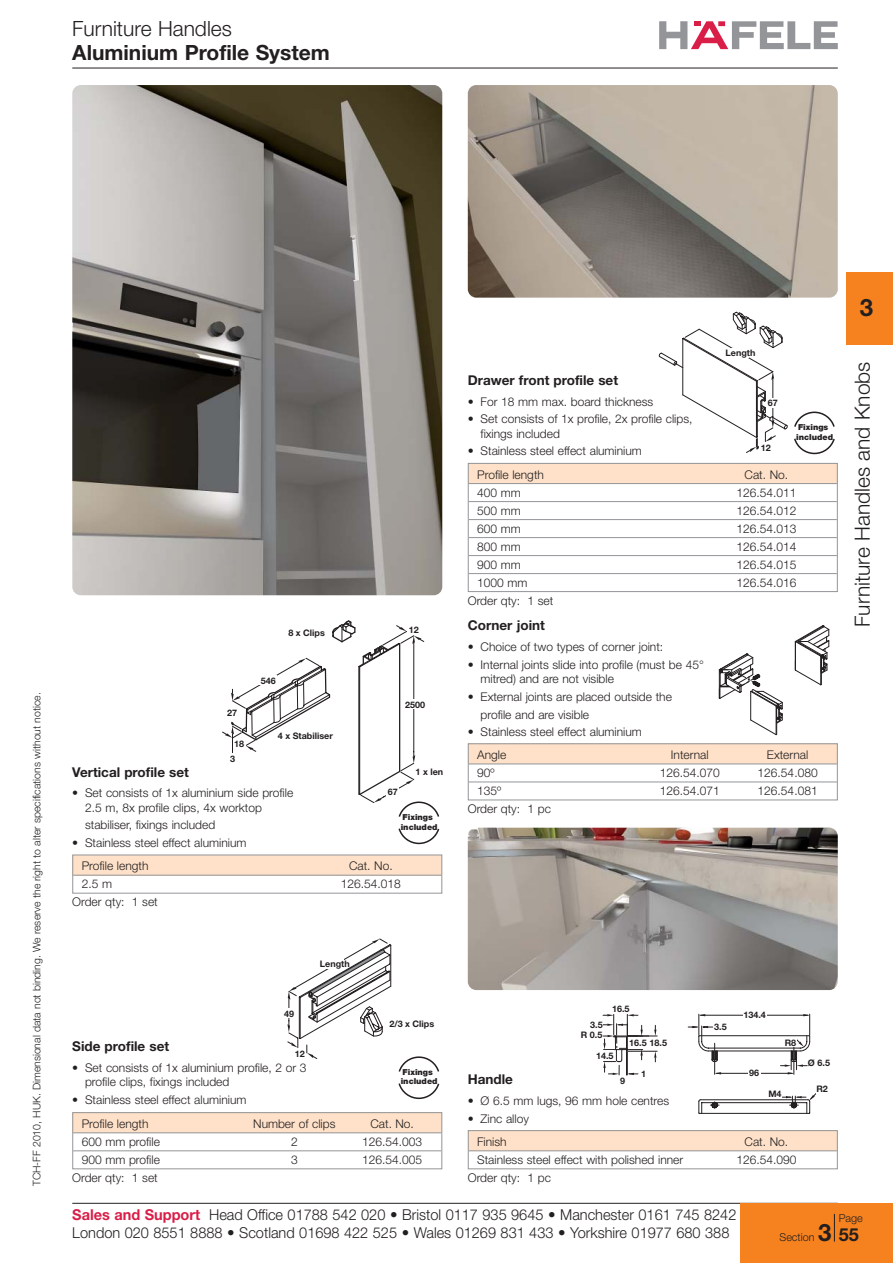
<style>
.page{position:relative;width:893px;height:1263px;background:#fff}
.page>*{position:absolute;margin:0;border:0;box-sizing:border-box;transform-origin:0 0}
.t1{font:700 24px "Helvetica Neue";color:#231f20}
.t2{font:300 21px "Helvetica Neue";color:#231f20}
.t3{font:700 21px "Helvetica Neue";color:#231f20}
.t4{font:300 15px/18px "Helvetica Neue";color:#231f20}
.t5{font:700 13.5px "Helvetica Neue";color:#231f20}
.t6{font:300 12px/14.4px "Helvetica Neue";color:#231f20}
.t7{font:300 10.8px "Helvetica Neue";color:#231f20}
.t8{font:300 10.5px "Helvetica Neue";color:#231f20}
.t9{font:700 9px/10.1px "Helvetica Neue";color:#231f20;text-align:right}
.t10{font:900 8.25px/9.8px "Helvetica Neue";color:#231f20}
.s1{font-weight:700;color:#d91e48}
.s2{font-weight:700;font-size:24px}
.s3{font-weight:700;font-size:18px}
</style>
<div class="page">
<hr style="left:72px;top:1203px;width:766px;height:1px;background:#231f20">
<hr style="left:72px;top:68px;width:766px;height:1px;background:#231f20">
<svg style="left:659px;top:21px;width:179px;height:28px"></svg>
<div style="left:740px;top:1203px;width:153px;height:60px;background:#f5821f"></div>
<div style="left:846px;top:272px;width:47px;height:72px;background:#f5821f"></div>
<svg style="left:834px;top:1214px;width:1px;height:28px"></svg>
<img style="left:72px;top:85px;width:370px;height:510px;border-radius:9px">
<div style="left:72px;top:855px;width:370px;height:20px;background:#fee1c8"></div>
<hr style="left:73px;top:875px;width:368px;height:1px;background:#939598">
<div style="left:72px;top:855px;width:370px;height:39px;border:1px solid #939598"></div>
<svg style="left:222px;top:620px;width:218px;height:225px"></svg>
<div style="left:72px;top:1113px;width:370px;height:20px;background:#fee1c8"></div>
<hr style="left:73px;top:1132px;width:368px;height:1px;background:#939598">
<hr style="left:73px;top:1150px;width:368px;height:1px;background:#939598">
<div style="left:72px;top:1112px;width:370px;height:57px;border:1px solid #939598"></div>
<svg style="left:287px;top:938px;width:153px;height:162px"></svg>
<img style="left:468px;top:85px;width:370px;height:213px;border-radius:9px">
<div style="left:468px;top:463px;width:370px;height:21px;background:#fee1c8"></div>
<hr style="left:469px;top:483px;width:368px;height:1px;background:#939598">
<hr style="left:469px;top:501px;width:368px;height:1px;background:#939598">
<hr style="left:469px;top:519px;width:368px;height:1px;background:#939598">
<hr style="left:469px;top:537px;width:368px;height:1px;background:#939598">
<hr style="left:469px;top:555px;width:368px;height:1px;background:#939598">
<hr style="left:469px;top:573px;width:368px;height:1px;background:#939598">
<div style="left:468px;top:463px;width:370px;height:129px;border:1px solid #939598"></div>
<svg style="left:658px;top:311px;width:177px;height:144px"></svg>
<div style="left:468px;top:744px;width:370px;height:20px;background:#fee1c8"></div>
<hr style="left:469px;top:764px;width:368px;height:1px;background:#939598">
<hr style="left:469px;top:782px;width:368px;height:1px;background:#939598">
<div style="left:468px;top:743px;width:370px;height:57px;border:1px solid #939598"></div>
<svg style="left:719px;top:653px;width:64px;height:83px"></svg>
<svg style="left:794px;top:625px;width:36px;height:61px"></svg>
<img style="left:468px;top:828px;width:370px;height:162px;border-radius:9px">
<div style="left:468px;top:1131px;width:370px;height:20px;background:#fee1c8"></div>
<hr style="left:469px;top:1150px;width:368px;height:1px;background:#939598">
<div style="left:468px;top:1130px;width:370px;height:39px;border:1px solid #939598"></div>
<svg style="left:603px;top:1013px;width:213px;height:101px"></svg>
<h2 class="t2" style="left:72px;top:21px;width:161px">Furniture Handles</h2>
<h2 class="t3" style="left:72px;top:45px;width:259px">Aluminium Profile System</h2>
<p class="t8" style="left:33px;top:1186px;width:495px;rotate:-90deg">TCH-FF 2010, HUK. Dimensional data not binding. We reserve the right to alter specifications without notice.</p>
<p class="t9" style="left:227px;top:709px;width:12px">27</p>
<p class="t9" style="left:234px;top:740px;width:12px">18</p>
<p class="t9" style="left:230px;top:754px;width:7px">3</p>
<p class="t9" style="left:288px;top:628px;width:38px">8 x Clips</p>
<p class="t9" style="left:261px;top:676px;width:17px">546</p>
<p class="t9" style="left:278px;top:732px;width:56px">4 x Stabiliser</p>
<p class="t5" style="left:72px;top:767px;width:118px">Vertical profile set</p>
<p class="t6" style="left:85px;top:787px;width:210px;text-indent:-13px">• Set consists of 1x aluminium side profile<br>2.5 m, 8x profile clips, 4x worktop</p>
<p class="t6" style="left:85px;top:819px;width:132px">stabiliser, fixings included</p>
<p class="t6" style="left:82px;top:832px;width:166px;line-height:23.2px;text-indent:-9px">• Stainless steel effect aluminium<br>Profile length</p>
<p class="t9" style="left:409px;top:625px;width:12px">12</p>
<p class="t9" style="left:405px;top:700px;width:22px">2500</p>
<p class="t9" style="left:388px;top:788px;width:12px">67</p>
<p class="t9" style="left:415px;top:767px;width:29px">1 x len</p>
<p class="t10" style="left:401px;top:813px;width:38px">Fixings included</p>
<p class="t6" style="left:349px;top:860px;width:45px">Cat. No.</p>
<p class="t6" style="left:82px;top:878px;width:32px">2.5 m</p>
<p class="t6" style="left:341px;top:878px;width:62px">126.54.018</p>
<p class="t6" style="left:72px;top:896px;width:87px">Order qty: 1 set</p>
<p class="t9" style="left:284px;top:1009px;width:12px">49</p>
<p class="t9" style="left:320px;top:960px;width:31px">Length</p>
<p class="t9" style="left:389px;top:1020px;width:46px">2/3 x Clips</p>
<p class="t5" style="left:72px;top:1041px;width:98px">Side profile set</p>
<p class="t6" style="left:85px;top:1061px;width:223px;text-indent:-13px">• Set consists of 1x aluminium profile, 2 or 3 profile clips, fixings included</p>
<p class="t6" style="left:82px;top:1089px;width:166px;line-height:24.2px;text-indent:-9px">• Stainless steel effect aluminium<br>Profile length</p>
<p class="t9" style="left:295px;top:1050px;width:12px">12</p>
<p class="t10" style="left:401px;top:1068px;width:38px">Fixings included</p>
<p class="t6" style="left:253px;top:1118px;width:84px">Number of clips</p>
<p class="t6" style="left:370px;top:1118px;width:45px">Cat. No.</p>
<p class="t6" style="left:82px;top:1136px;width:80px">600 mm profile</p>
<p class="t6" style="left:291px;top:1136px;width:8px">2</p>
<p class="t6" style="left:362px;top:1136px;width:62px">126.54.003</p>
<p class="t6" style="left:82px;top:1154px;width:80px">900 mm profile</p>
<p class="t6" style="left:291px;top:1154px;width:8px">3</p>
<p class="t6" style="left:362px;top:1154px;width:62px">126.54.005</p>
<p class="t6" style="left:72px;top:1172px;width:87px">Order qty: 1 set</p>
<p class="t5" style="left:468px;top:375px;width:152px">Drawer front profile set</p>
<p class="t6" style="left:468px;top:395px;width:187px">• For 18 mm max. board thickness</p>
<p class="t6" style="left:480px;top:413px;width:213px;text-indent:-13px">• Set consists of 1x profile, 2x profile clips, fixings included</p>
<p class="t6" style="left:477px;top:441px;width:166px;line-height:23.2px;text-indent:-9px">• Stainless steel effect aluminium<br>Profile length</p>
<p class="t9" style="left:725px;top:349px;width:31px">Length</p>
<p class="t9" style="left:768px;top:399px;width:12px">67</p>
<p class="t9" style="left:761px;top:444px;width:12px">12</p>
<p class="t6" style="left:744px;top:468px;width:45px">Cat. No.</p>
<p class="t10" style="left:796px;top:423px;width:38px">Fixings included</p>
<p class="t6" style="left:477px;top:486px;width:45px">400 mm</p>
<p class="t6" style="left:736px;top:486px;width:62px">126.54.011</p>
<p class="t6" style="left:477px;top:504px;width:45px">500 mm</p>
<p class="t6" style="left:736px;top:504px;width:62px">126.54.012</p>
<p class="t6" style="left:477px;top:522px;width:45px">600 mm</p>
<p class="t6" style="left:736px;top:522px;width:62px">126.54.013</p>
<p class="t6" style="left:477px;top:540px;width:45px">800 mm</p>
<p class="t6" style="left:736px;top:540px;width:62px">126.54.014</p>
<p class="t6" style="left:477px;top:558px;width:45px">900 mm</p>
<p class="t6" style="left:736px;top:558px;width:62px">126.54.015</p>
<p class="t6" style="left:477px;top:576px;width:52px">1000 mm</p>
<p class="t6" style="left:736px;top:576px;width:62px">126.54.016</p>
<p class="t6" style="left:468px;top:595px;width:87px">Order qty: 1 set</p>
<p class="t5" style="left:468px;top:621px;width:79px">Corner joint</p>
<p class="t6" style="left:468px;top:641px;width:197px">• Choice of two types of corner joint:</p>
<p class="t6" style="left:480px;top:658px;width:225px;text-indent:-13px">• Internal joints slide into profile (must be 45° mitred) and are not visible</p>
<p class="t6" style="left:480px;top:689px;width:193px;line-height:17.7px;text-indent:-13px">• External joints are placed outside the profile and are visible</p>
<p class="t6" style="left:477px;top:722px;width:166px;line-height:22.6px;text-indent:-9px">• Stainless steel effect aluminium<br>Angle</p>
<p class="t6" style="left:671px;top:749px;width:39px">Internal</p>
<p class="t6" style="left:767px;top:749px;width:43px">External</p>
<p class="t6" style="left:477px;top:767px;width:19px">90º</p>
<p class="t6" style="left:660px;top:767px;width:62px">126.54.070</p>
<p class="t6" style="left:757px;top:767px;width:62px">126.54.080</p>
<p class="t6" style="left:477px;top:785px;width:26px">135º</p>
<p class="t6" style="left:660px;top:785px;width:62px">126.54.071</p>
<p class="t6" style="left:757px;top:785px;width:62px">126.54.081</p>
<p class="t6" style="left:468px;top:803px;width:85px">Order qty: 1 pc</p>
<h1 class="t1" style="left:860px;top:299px;width:15px">3</h1>
<h2 class="t2" style="left:855px;top:627px;width:267px;rotate:-90deg">Furniture Handles and Knobs</h2>
<p class="t9" style="left:612px;top:1005px;width:19px">16.5</p>
<p class="t9" style="left:743px;top:1010px;width:24px">134.4</p>
<p class="t9" style="left:581px;top:1021px;width:23px">3.5<br>R 0.5</p>
<p class="t9" style="left:629px;top:1038px;width:39px">16.5 18.5</p>
<p class="t9" style="left:714px;top:1023px;width:14px">3.5</p>
<p class="t9" style="left:785px;top:1038px;width:13px">R8</p>
<p class="t9" style="left:596px;top:1051px;width:19px">14.5</p>
<p class="t9" style="left:641px;top:1070px;width:7px">1</p>
<p class="t5" style="left:468px;top:1075px;width:47px">Handle</p>
<p class="t6" style="left:468px;top:1095px;width:203px">• Ø 6.5 mm lugs, 96 mm hole centres</p>
<p class="t6" style="left:477px;top:1108px;width:53px;line-height:23.2px;text-indent:-9px">• Zinc alloy<br>Finish</p>
<p class="t9" style="left:620px;top:1077px;width:7px">9</p>
<p class="t9" style="left:749px;top:1069px;width:12px">96</p>
<p class="t9" style="left:768px;top:1090px;width:15px">M4</p>
<p class="t6" style="left:744px;top:1136px;width:45px">Cat. No.</p>
<p class="t6" style="left:477px;top:1154px;width:208px">Stainless steel effect with polished inner</p>
<p class="t6" style="left:736px;top:1154px;width:62px">126.54.090</p>
<p class="t6" style="left:468px;top:1172px;width:85px">Order qty: 1 pc</p>
<p class="t9" style="left:808px;top:1058px;width:24px">Ø 6.5</p>
<p class="t9" style="left:816px;top:1084px;width:13px">R2</p>
<p class="t4" style="left:72px;top:1207px;width:666px"><span class="s1">Sales and Support</span> Head Office 01788 542 020 • Bristol 0117 935 9645 • Manchester 0161 745 8242<br>London 020 8551 8888 • Scotland 01698 422 525 • Wales 01269 831 433 • Yorkshire 01977 680 388</p>
<p class="t7" style="left:839px;top:1214px;width:26px">Page</p>
<p class="t7" style="left:779px;top:1234px;width:81px">Section <span class="s2">3</span> <span class="s3">55</span></p>
</div>
